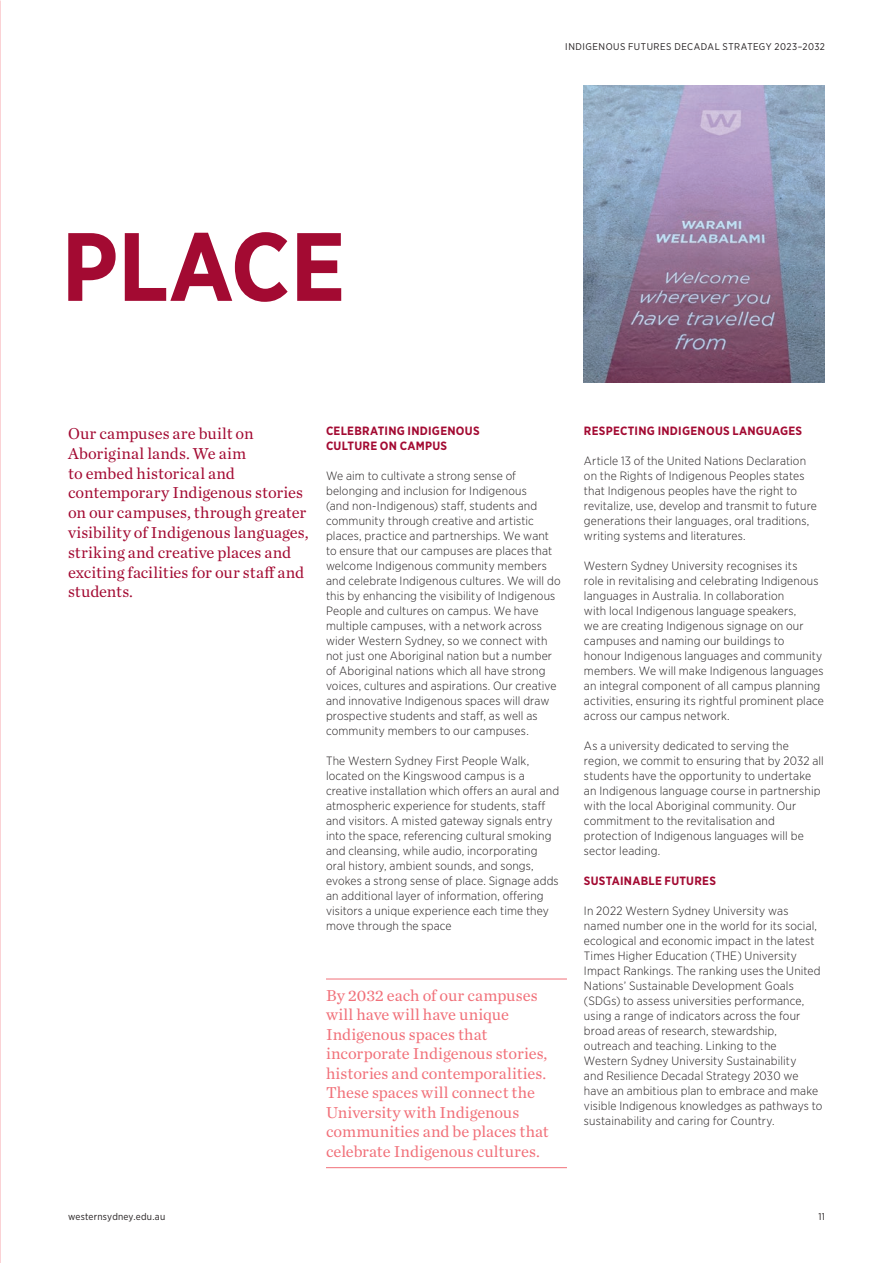
<style>
.page{position:relative;width:893px;height:1263px;background:#fff}
.page>*{position:absolute;margin:0;border:0;box-sizing:border-box;transform-origin:0 0}
.t1{font:700 96.75px "Gotham Narrow";color:#a30a32}
.t2{font:16.5px/19.5px "Chronicle Text G1";color:#f17079}
.t3{font:16.5px/19.8px "Chronicle Text G1";color:#a30a32}
.t4{font:300 12px/15px "Gotham Narrow";letter-spacing:.015em;color:#231f20}
.t5{font:700 12px/15px "Gotham Narrow";letter-spacing:.02em;color:#a30a32}
.t6{font:9.75px "Gotham Narrow";letter-spacing:.045em;color:#231f20}
.t7{font:9.75px "Gotham Narrow";letter-spacing:.025em;color:#231f20}
</style>
<div class="page">
<hr style="left:326px;top:979px;width:241px;height:1px;background:#f17079">
<hr style="left:326px;top:1167px;width:241px;height:1px;background:#f17079">
<img style="left:584px;top:85px;width:241px;height:298px">
<h1 class="t1" style="left:62px;top:205px;width:285px">PLACE</h1>
<p class="t6" style="left:565px;top:41px;width:261px">INDIGENOUS FUTURES DECADAL STRATEGY 2023–2032</p>
<p class="t3" style="left:68px;top:423px;width:242px">Our campuses are built on<br>Aboriginal lands. We aim<br>to embed historical and contemporary Indigenous stories on our campuses, through greater visibility of Indigenous languages, striking and creative places and exciting facilities for our staff and students.</p>
<p class="t5" style="left:326px;top:424px;width:155px">CELEBRATING INDIGENOUS<br>CULTURE ON CAMPUS</p>
<p class="t4" style="left:326px;top:468px;width:236px">We aim to cultivate a strong sense of belonging and inclusion for Indigenous<br>(and non-Indigenous) staff, students and community through creative and artistic places, practice and partnerships. We want to ensure that our campuses are places that welcome Indigenous community members and celebrate Indigenous cultures. We will do this by enhancing the visibility of Indigenous People and cultures on campus. We have multiple campuses, with a network across wider Western Sydney, so we connect with not just one Aboriginal nation but a number of Aboriginal nations which all have strong voices, cultures and aspirations. Our creative and innovative Indigenous spaces will draw prospective students and staff, as well as community members to our campuses.</p>
<p class="t4" style="left:326px;top:753px;width:235px">The Western Sydney First People Walk, located on the Kingswood campus is a creative installation which offers an aural and atmospheric experience for students, staff and visitors. A misted gateway signals entry into the space, referencing cultural smoking and cleansing, while audio, incorporating oral history, ambient sounds, and songs, evokes a strong sense of place. Signage adds an additional layer of information, offering visitors a unique experience each time they move through the space</p>
<p class="t7" style="left:68px;top:1211px;width:99px">westernsydney.edu.au</p>
<p class="t2" style="left:326px;top:984px;width:224px">By 2032 each of our campuses will have will have unique<br>Indigenous spaces that incorporate Indigenous stories, histories and contemporalities.<br>These spaces will connect the<br>University with Indigenous communities and be places that celebrate Indigenous cultures.</p>
<p class="t5" style="left:584px;top:424px;width:220px">RESPECTING INDIGENOUS LANGUAGES</p>
<p class="t4" style="left:584px;top:453px;width:234px">Article 13 of the United Nations Declaration on the Rights of Indigenous Peoples states that Indigenous peoples have the right to revitalize, use, develop and transmit to future generations their languages, oral traditions, writing systems and literatures.</p>
<p class="t4" style="left:584px;top:558px;width:241px">Western Sydney University recognises its<br>role in revitalising and celebrating Indigenous languages in Australia. In collaboration<br>with local Indigenous language speakers,<br>we are creating Indigenous signage on our campuses and naming our buildings to honour Indigenous languages and community members. We will make Indigenous languages an integral component of all campus planning activities, ensuring its rightful prominent place across our campus network.</p>
<p class="t4" style="left:584px;top:738px;width:241px">As a university dedicated to serving the region, we commit to ensuring that by 2032 all students have the opportunity to undertake an Indigenous language course in partnership with the local Aboriginal community. Our commitment to the revitalisation and protection of Indigenous languages will be sector leading.</p>
<p class="t5" style="left:584px;top:874px;width:134px">SUSTAINABLE FUTURES</p>
<p class="t4" style="left:584px;top:903px;width:240px">In 2022 Western Sydney University was named number one in the world for its social, ecological and economic impact in the latest Times Higher Education (THE) University Impact Rankings. The ranking uses the United Nations’ Sustainable Development Goals (SDGs) to assess universities performance, using a range of indicators across the four broad areas of research, stewardship, outreach and teaching. Linking to the Western Sydney University Sustainability<br>and Resilience Decadal Strategy 2030 we have an ambitious plan to embrace and make visible Indigenous knowledges as pathways to sustainability and caring for Country.</p>
<p class="t6" style="left:818px;top:1211px;width:8px">11</p>
</div>
